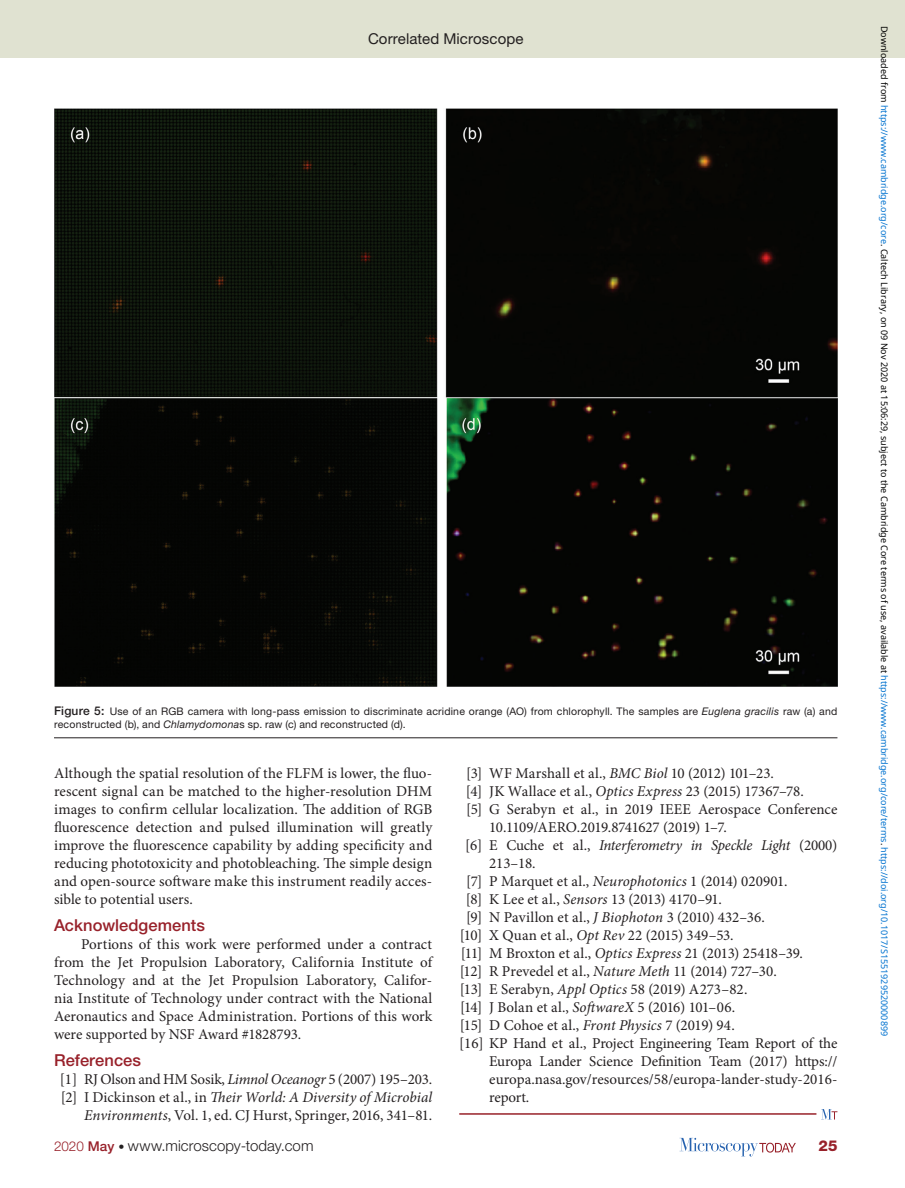
<style>
.page{position:relative;width:905px;height:1188px;background:#fff}
.page>*{position:absolute;margin:0;border:0;box-sizing:border-box;transform-origin:0 0}
.t1{font:500 16.5px "Helvetica Neue LT Std";letter-spacing:.005em;color:#98212a}
.t2{font:15px/18px "Minion Pro";letter-spacing:-.005em;color:#231f20;text-align:justify}
.t3{font:italic 15px "Minion Pro";letter-spacing:-.02em;color:#231f20}
.t4{font:300 15px "Helvetica Neue LT Std";letter-spacing:.005em;color:#231f20}
.t5{font:15px "Helvetica Neue LT Std";letter-spacing:.005em;color:#231f20}
.t6{font:800 15px "Helvetica Neue LT Std";color:#98212a}
.t7{font:10.5px/13.5px "Helvetica Neue LT Std";letter-spacing:.02em;color:#231f20}
.t8{font:9px "Noto Sans";color:#0172cf}
.s1{font-weight:500;font-size:12px}
.s2{font-style:italic}
.s3{font-style:normal}
.s4{font-size:13.5px;color:#98212a}
.s5{font-weight:500;font-size:13.5px;color:#98212a}
.s6{font-size:12px}
.s7{color:#000}
</style>
<div class="page">
<div style="left:0;top:0;width:904px;height:58px;background:#e0e2d1"></div>
<svg style="left:679px;top:1138px;width:116px;height:18px"></svg>
<hr style="left:459px;top:1113px;width:357px;height:2px;background:#98212a">
<svg style="left:821px;top:1109px;width:16px;height:11px"></svg>
<hr style="left:54px;top:737px;width:783px;height:1px;background:#231f20">
<img style="left:54px;top:108px;width:783px;height:578px">
<p class="t5" style="left:368px;top:30px;width:157px">Correlated Microscope</p>
<p class="t7" style="left:54px;top:704px;width:784px"><span class="s1">Figure 5:</span> Use of an RGB camera with long-pass emission to discriminate acridine orange (AO) from chlorophyll. The samples are <span class="s2">Euglena gracilis</span> raw (a) and reconstructed (b), and <span class="s2">Chlamydomona</span>s sp. raw (c) and reconstructed (d).</p>
<p class="t2" style="left:54px;top:764px;width:380px">Although the spatial resolution of the FLFM is lower, the fluo&shy;rescent signal can be matched to the higher-resolution DHM images to confirm cellular localization. The addition of RGB fluorescence detection and pulsed illumination will greatly improve the fluorescence capability by adding specificity and reducing phototoxicity and photobleaching. The simple design and open-source software make this instrument readily acces&shy;sible to potential users.</p>
<p class="t1" style="left:54px;top:915px;width:153px">Acknowledgements</p>
<p class="t2" style="left:54px;top:935px;width:380px;text-indent:27px">Portions of this work were performed under a contract from the Jet Propulsion Laboratory, California Institute of Technology and at the Jet Propulsion Laboratory, Califor&shy;nia Institute of Technology under contract with the National Aeronautics and Space Administration. Portions of this work were supported by NSF Award #1828793.</p>
<p class="t1" style="left:54px;top:1050px;width:89px">References</p>
<p class="t2" style="left:60px;top:1070px;width:374px;text-align:right">[1] RJ Olson and HM Sosik, <span class="s2">Limnol Oceanogr</span> 5 (2007) 195–203. [2] I Dickinson et al., in <span class="s2">Their World: A Diversity of Microbial<br>Environments</span>, Vol. 1, ed. CJ Hurst, Springer, 2016, 341–81.</p>
<p class="t2" style="left:466px;top:764px;width:309px">[3] WF Marshall et al., <span class="s2">BMC Biol</span> 10 (2012) 101–23.</p>
<p class="t2" style="left:466px;top:782px;width:339px">[4] JK Wallace et al., <span class="s2">Optics Express</span> 23 (2015) 17367–78.</p>
<p class="t2" style="left:466px;top:800px;width:372px">[5] G Serabyn et al., in 2019 IEEE Aerospace Conference</p>
<p class="t2" style="left:489px;top:818px;width:239px">10.1109/AERO.2019.8741627 (2019) 1–7.</p>
<p class="t3" style="left:465px;top:835px;width:374px"><span class="s3">[6] E Cuche et al.,</span> Interferometry in Speckle Light <span class="s3">(2000)</span></p>
<p class="t2" style="left:489px;top:854px;width:48px">213–18.</p>
<p class="t2" style="left:466px;top:872px;width:323px">[7] P Marquet et al., <span class="s2">Neurophotonics</span> 1 (2014) 020901.</p>
<p class="t2" style="left:466px;top:890px;width:257px">[8] K Lee et al., <span class="s2">Sensors</span> 13 (2013) 4170–91.</p>
<p class="t2" style="left:466px;top:908px;width:300px">[9] N Pavillon et al., <span class="s2">J Biophoton</span> 3 (2010) 432–36.</p>
<p class="t2" style="left:460px;top:926px;width:275px">[10] X Quan et al., <span class="s2">Opt Rev</span> 22 (2015) 349–53.</p>
<p class="t2" style="left:461px;top:944px;width:343px">[11] M Broxton et al., <span class="s2">Optics Express</span> 21 (2013) 25418–39.</p>
<p class="t2" style="left:459px;top:962px;width:319px">[12] R Prevedel et al., <span class="s2">Nature Meth</span> 11 (2014) 727–30.</p>
<p class="t2" style="left:460px;top:980px;width:289px">[13] E Serabyn, <span class="s2">Appl Optics</span> 58 (2019) A273–82.</p>
<p class="t2" style="left:460px;top:998px;width:276px">[14] J Bolan et al., <span class="s2">SoftwareX</span> 5 (2016) 101–06.</p>
<p class="t2" style="left:460px;top:1016px;width:276px">[15] D Cohoe et al., <span class="s2">Front Physics</span> 7 (2019) 94.</p>
<p class="t2" style="left:459px;top:1034px;width:379px">[16] KP Hand et al., Project Engineering Team Report of the</p>
<p class="t2" style="left:489px;top:1052px;width:349px">Europa Lander Science Definition Team (2017) https://</p>
<p class="t2" style="left:489px;top:1070px;width:349px">europa.nasa.gov/resources/58/europa-lander-study-2016-</p>
<p class="t2" style="left:489px;top:1088px;width:42px">report.</p>
<p class="t4" style="left:54px;top:1137px;width:261px"><span class="s4">2020</span> <span class="s5">May</span> <span class="s6">•</span> www.microscopy-today.com</p>
<p class="t6" style="left:818px;top:1137px;width:21px">25</p>
<p class="t8" style="left:890px;top:26px;width:1012px;rotate:90deg"><span class="s7">Downloaded from</span> https://www.cambridge.org/core<span class="s7">. Caltech Library, on 09 Nov 2020 at 15:06:29, subject to the Cambridge Core terms of use, available at</span> https://www.cambridge.org/core/terms<span class="s7">.</span> https://doi.org/10.1017/S1551929520000899</p>
</div>
